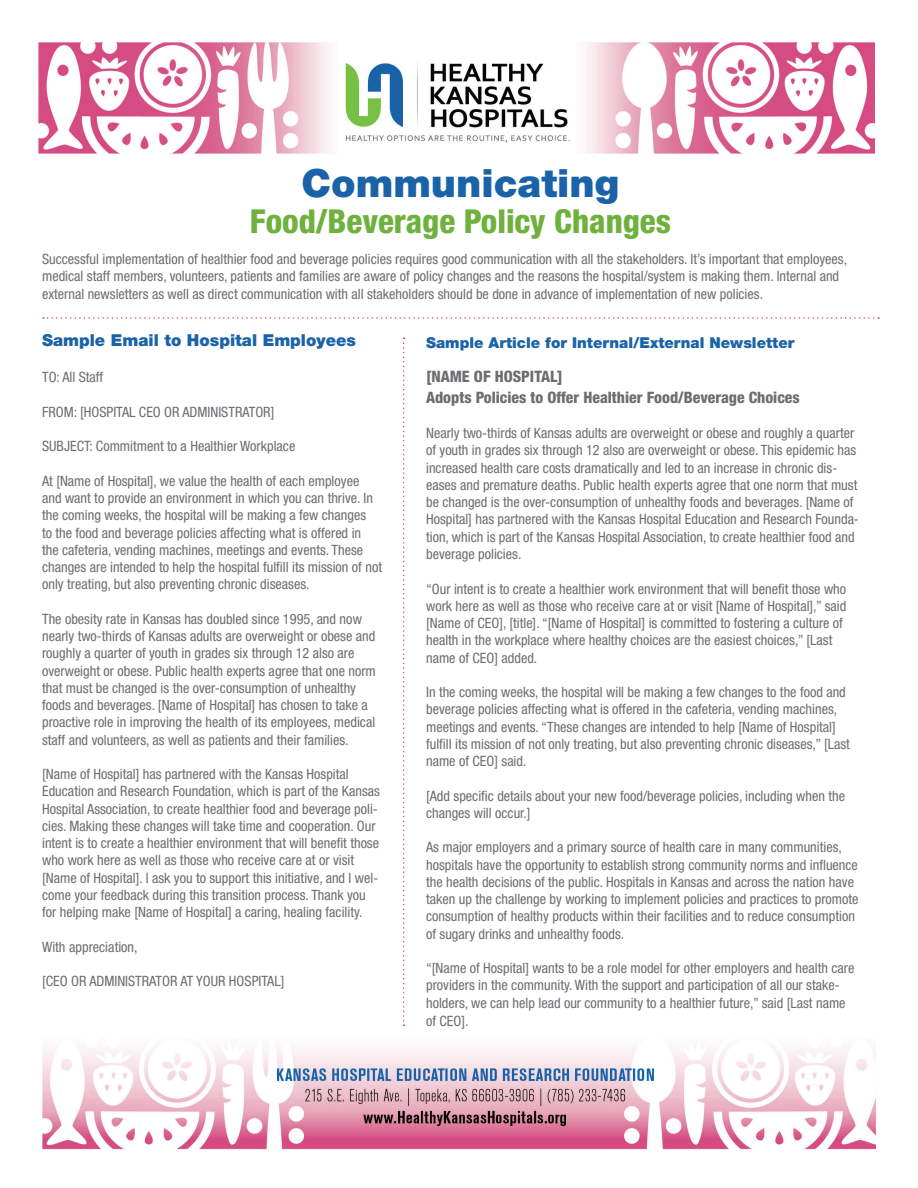
<style>
.page{position:relative;width:918px;height:1188px;background:#fff}
.page>*{position:absolute;margin:0;border:0;box-sizing:border-box;transform-origin:0 0}
.t1{font:900 39px "Helvetica Neue LT Std";color:#1a63a8}
.t2{font:800 condensed 33px "Helvetica Neue LT Std";color:#6eb13d}
.t3{font:900 16.5px "Helvetica Neue LT Std";color:#1a63a8}
.t4{font:800 condensed 15.75px/21px "Helvetica Neue LT Std";color:#6c6d70}
.t5{font:900 15px "Helvetica Neue LT Std";color:#1a63a8}
.t6{font:condensed 14.25px/17.2px "Helvetica Neue LT Std";color:#6c6d70}
</style>
<div class="page">
<img style="left:38px;top:42px;width:836px;height:112px">
<img style="left:42px;top:1047px;width:834px;height:103px">
<svg style="left:403px;top:338px;width:2px;height:688px"></svg>
<svg style="left:43px;top:317px;width:836px;height:2px"></svg>
<h1 class="t1" style="left:302px;top:160px;width:319px">Communicating</h1>
<h2 class="t2" style="left:250px;top:201px;width:423px">Food/Beverage Policy Changes</h2>
<p class="t6" style="left:42px;top:250px;width:807px">Successful implementation of healthier food and beverage policies requires good communication with all the stakeholders. It’s important that employees, medical staff members, volunteers, patients and families are aware of policy changes and the reasons the hospital/system is making them. Internal and external newsletters as well as direct communication with all stakeholders should be done in advance of implementation of new policies.</p>
<p class="t3" style="left:42px;top:331px;width:315px">Sample Email to Hospital Employees</p>
<p class="t6" style="left:42px;top:369px;width:63px">TO: All Staff</p>
<p class="t6" style="left:42px;top:403px;width:234px">FROM: [HOSPITAL CEO OR ADMINISTRATOR]</p>
<p class="t6" style="left:42px;top:438px;width:255px">SUBJECT: Commitment to a Healthier Workplace</p>
<p class="t6" style="left:42px;top:472px;width:341px">At [Name of Hospital], we value the health of each employee and want to provide an environment in which you can thrive. In the coming weeks, the hospital will be making a few changes<br>to the food and beverage policies affecting what is offered in<br>the cafeteria, vending machines, meetings and events. These changes are intended to help the hospital fulfill its mission of not only treating, but also preventing chronic diseases.</p>
<p class="t6" style="left:42px;top:610px;width:335px">The obesity rate in Kansas has doubled since 1995, and now nearly two-thirds of Kansas adults are overweight or obese and roughly a quarter of youth in grades six through 12 also are overweight or obese. Public health experts agree that one norm that must be changed is the over-consumption of unhealthy foods and beverages. [Name of Hospital] has chosen to take a proactive role in improving the health of its employees, medical staff and volunteers, as well as patients and their families.</p>
<p class="t6" style="left:42px;top:765px;width:339px">[Name of Hospital] has partnered with the Kansas Hospital Education and Research Foundation, which is part of the Kansas Hospital Association, to create healthier food and beverage poli&shy;cies. Making these changes will take time and cooperation. Our intent is to create a healthier environment that will benefit those who work here as well as those who receive care at or visit [Name of Hospital]. I ask you to support this initiative, and I wel&shy;come your feedback during this transition process. Thank you for helping make [Name of Hospital] a caring, healing facility.</p>
<p class="t6" style="left:42px;top:938px;width:97px">With appreciation,</p>
<p class="t6" style="left:42px;top:972px;width:244px">[CEO OR ADMINISTRATOR AT YOUR HOSPITAL]</p>
<p class="t5" style="left:426px;top:334px;width:370px">Sample Article for Internal/External Newsletter</p>
<p class="t4" style="left:426px;top:366px;width:375px">[Name of Hospital]<br>Adopts Policies to Offer Healthier Food/Beverage Choices</p>
<p class="t6" style="left:426px;top:424px;width:434px">Nearly two-thirds of Kansas adults are overweight or obese and roughly a quarter of youth in grades six through 12 also are overweight or obese. This epidemic has increased health care costs dramatically and led to an increase in chronic dis&shy;eases and premature deaths. Public health experts agree that one norm that must be changed is the over-consumption of unhealthy foods and beverages. [Name of Hospital] has partnered with the Kansas Hospital Education and Research Founda&shy;tion, which is part of the Kansas Hospital Association, to create healthier food and beverage policies.</p>
<p class="t6" style="left:426px;top:580px;width:422px">“Our intent is to create a healthier work environment that will benefit those who work here as well as those who receive care at or visit [Name of Hospital],” said [Name of CEO], [title]. “[Name of Hospital] is committed to fostering a culture of health in the workplace where healthy choices are the easiest choices,” [Last name of CEO] added.</p>
<p class="t6" style="left:426px;top:683px;width:425px">In the coming weeks, the hospital will be making a few changes to the food and beverage policies affecting what is offered in the cafeteria, vending machines, meetings and events. “These changes are intended to help [Name of Hospital] fulfill its mission of not only treating, but also preventing chronic diseases,” [Last name of CEO] said.</p>
<p class="t6" style="left:426px;top:787px;width:420px">[Add specific details about your new food/beverage policies, including when the changes will occur.]</p>
<p class="t6" style="left:426px;top:839px;width:434px">As major employers and a primary source of health care in many communities, hospitals have the opportunity to establish strong community norms and influence the health decisions of the public. Hospitals in Kansas and across the nation have taken up the challenge by working to implement policies and practices to promote consumption of healthy products within their facilities and to reduce consumption of sugary drinks and unhealthy foods.</p>
<p class="t6" style="left:426px;top:959px;width:430px">“[Name of Hospital] wants to be a role model for other employers and health care providers in the community. With the support and participation of all our stake&shy;holders, we can help lead our community to a healthier future,” said [Last name of CEO].</p>
</div>
